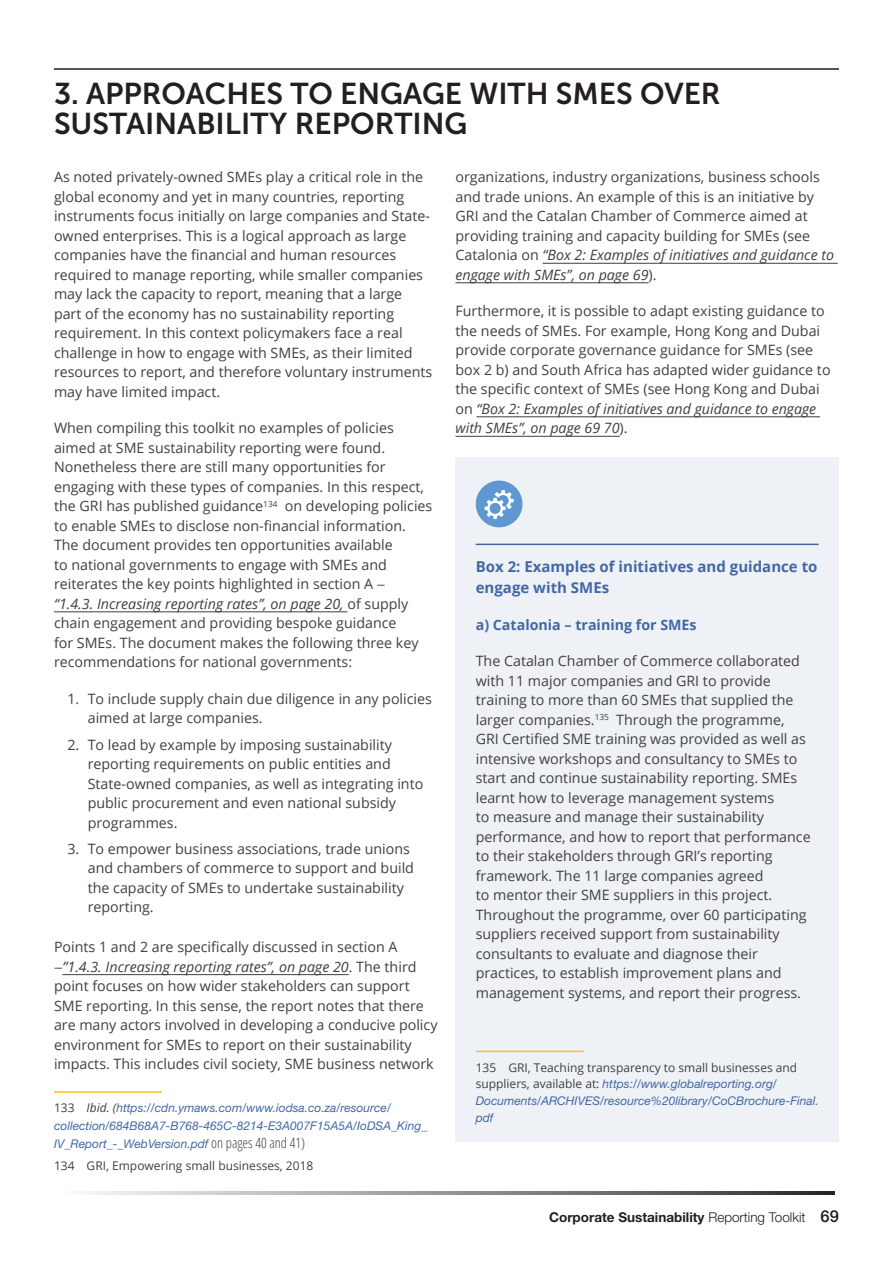
<style>
.page{position:relative;width:893px;height:1263px;background:#fff}
.page>*{position:absolute;margin:0;border:0;box-sizing:border-box;transform-origin:0 0}
.t1{font:30px/30px "Museo Sans 700";color:#231f20}
.Box_title{font:700 15px/21px "Open Sans";color:#4268a4}
.Body_text{font:14.25px/19.5px "Open Sans";color:#413f41}
.Body_text-2{font:700 14.25px "Open Sans";color:#4268a4}
.t2{font:700 13.5px "Helvetica Neue LT Std";color:#231f20}
.Footnote{font:italic 12px/16.6px "Helvetica Neue LT Std";color:#4268a4}
.Footnote-2{font:12px "Open Sans";color:#413f41}
.s1{font-family:"Myriad Pro"}
.s2{font-style:italic}
.s3{font-family:"Open Sans";font-style:normal;color:#413f41}
.s4{font-family:"Open Sans";color:#413f41}
.s5{font-family:"Open Sans";font-weight:300;font-style:normal;font-stretch:condensed;font-size:14.25px;color:#413f41}
.s6{font-weight:300}
.s7{font-weight:500;font-size:16.5px}
</style>
<div class="page">
<svg style="left:88px;top:1192px;width:746px;height:2px"></svg>
<hr style="left:54px;top:68px;width:785px;height:2px;background:#231f20">
<hr style="left:54px;top:611px;width:293px;height:1px;background:#413f41">
<hr style="left:62px;top:974px;width:287px;height:1px;background:#413f41">
<hr style="left:54px;top:1091px;width:108px;height:2px;background:#fac312">
<hr style="left:543px;top:263px;width:295px;height:1px;background:#413f41">
<hr style="left:455px;top:282px;width:193px;height:1px;background:#413f41">
<hr style="left:477px;top:416px;width:343px;height:1px;background:#413f41">
<hr style="left:455px;top:436px;width:165px;height:1px;background:#413f41">
<div style="left:455px;top:457px;width:384px;height:685px;background:#eef2f7"></div>
<hr style="left:476px;top:544px;width:343px;height:1px;background:#4268a4">
<div style="left:476px;top:481px;width:46px;height:46px;background:#5f98d1;border-radius:50%"></div>
<svg style="left:485px;top:490px;width:29px;height:29px"></svg>
<hr style="left:476px;top:1050px;width:108px;height:2px;background:#fac312">
<h3 class="t1" style="left:54px;top:78px;width:668px">3. APPROACHES TO ENGAGE WITH SMES OVER<br>SUSTAINABILITY REPORTING</h3>
<p class="Body_text" style="left:54px;top:167px;width:380px">As noted privately-owned SMEs play a critical role in the global economy and yet in many countries, reporting instruments focus initially on large companies and State&shy;owned enterprises. This is a logical approach as large companies have the financial and human resources required to manage reporting, while smaller companies may lack the capacity to report, meaning that a large part of the economy has no sustainability reporting requirement. In this context policymakers face a real challenge in how to engage with SMEs, as their limited resources to report, and therefore voluntary instruments may have limited impact.<sup>133</sup></p>
<p class="Body_text" style="left:54px;top:418px;width:380px">When compiling this toolkit no examples of policies aimed at SME sustainability reporting were found.<br>Nonetheless there are still many opportunities for engaging with these types of companies. In this respect, the GRI has published guidance<sup>134</sup> on developing policies to enable SMEs to disclose non-financial information.<br>The document provides ten opportunities available<br>to national governments to engage with SMEs and reiterates the key points highlighted in section A <span class="s1">−<br></span><span class="s2">“1.4.3. Increasing reporting rates”, on page 20,</span> of supply chain engagement and providing bespoke guidance<br>for SMEs. The document makes the following three key recommendations for national governments:</p>
<p class="Body_text" style="left:88px;top:688px;width:346px;text-indent:-20px">1. To include supply chain due diligence in any policies aimed at large companies.</p>
<p class="Body_text" style="left:88px;top:734px;width:337px;text-indent:-20px">2. To lead by example by imposing sustainability reporting requirements on public entities and State-owned companies, as well as integrating into public procurement and even national subsidy programmes.</p>
<p class="Body_text" style="left:88px;top:838px;width:328px;text-indent:-20px">3. To empower business associations, trade unions and chambers of commerce to support and build the capacity of SMEs to undertake sustainability reporting.</p>
<p class="Body_text" style="left:54px;top:937px;width:385px">Points 1 and 2 are specifically discussed in section A <span class="s1">−</span><span class="s2">”1.4.3. Increasing reporting rates”, on page 20</span>. The third point focuses on how wider stakeholders can support SME reporting. In this sense, the report notes that there are many actors involved in developing a conducive policy environment for SMEs to report on their sustainability impacts. This includes civil society, SME business network</p>
<p class="Footnote" style="left:54px;top:1099px;width:375px;line-height:18px"><span class="s3">133</span> <span class="s4">Ibid. (</span>https://cdn.ymaws.com/www.iodsa.co.za/resource/ collection/684B68A7-B768-465C-8214-E3A007F15A5A/IoDSA_King_<br>IV_Report_-_WebVersion.pdf <span class="s5">on pages 40 and 41)</span></p>
<p class="Footnote-2" style="left:54px;top:1157px;width:261px">134 GRI, Empowering small businesses, 2018</p>
<p class="Body_text" style="left:455px;top:167px;width:380px">organizations, industry organizations, business schools and trade unions. An example of this is an initiative by GRI and the Catalan Chamber of Commerce aimed at providing training and capacity building for SMEs (see Catalonia on <span class="s2">“Box 2: Examples of initiatives and guidance to engage with SMEs”, on page 69</span>).</p>
<p class="Body_text" style="left:455px;top:301px;width:377px">Furthermore, it is possible to adapt existing guidance to the needs of SMEs. For example, Hong Kong and Dubai provide corporate governance guidance for SMEs (see box 2 b) and South Africa has adapted wider guidance to the specific context of SMEs (see Hong Kong and Dubai on <span class="s2">“Box 2: Examples of initiatives and guidance to engage with SMEs”, on page 69 70</span>).</p>
<p class="Box_title" style="left:476px;top:556px;width:343px">Box 2: Examples of initiatives and guidance to engage with SMEs</p>
<p class="Body_text-2" style="left:476px;top:614px;width:222px">a) Catalonia – training for SMEs</p>
<p class="Body_text" style="left:476px;top:651px;width:336px">The Catalan Chamber of Commerce collaborated with 11 major companies and GRI to provide training to more than 60 SMEs that supplied the larger companies.<sup>135</sup> Through the programme, GRI Certified SME training was provided as well as intensive workshops and consultancy to SMEs to start and continue sustainability reporting. SMEs learnt how to leverage management systems<br>to measure and manage their sustainability performance, and how to report that performance to their stakeholders through GRI’s reporting framework. The 11 large companies agreed<br>to mentor their SME suppliers in this project.<br>Throughout the programme, over 60 participating suppliers received support from sustainability consultants to evaluate and diagnose their practices, to establish improvement plans and management systems, and report their progress.</p>
<p class="Footnote" style="left:476px;top:1059px;width:345px"><span class="s3">135 GRI, Teaching transparency to small businesses and suppliers, available at:</span> https://www.globalreporting.org/ Documents/ARCHIVES/resource%20library/CoCBrochure-Final. pdf</p>
<p class="t2" style="left:549px;top:1208px;width:291px">Corporate Sustainability <span class="s6">Reporting Toolkit</span> <span class="s7">69</span></p>
</div>
